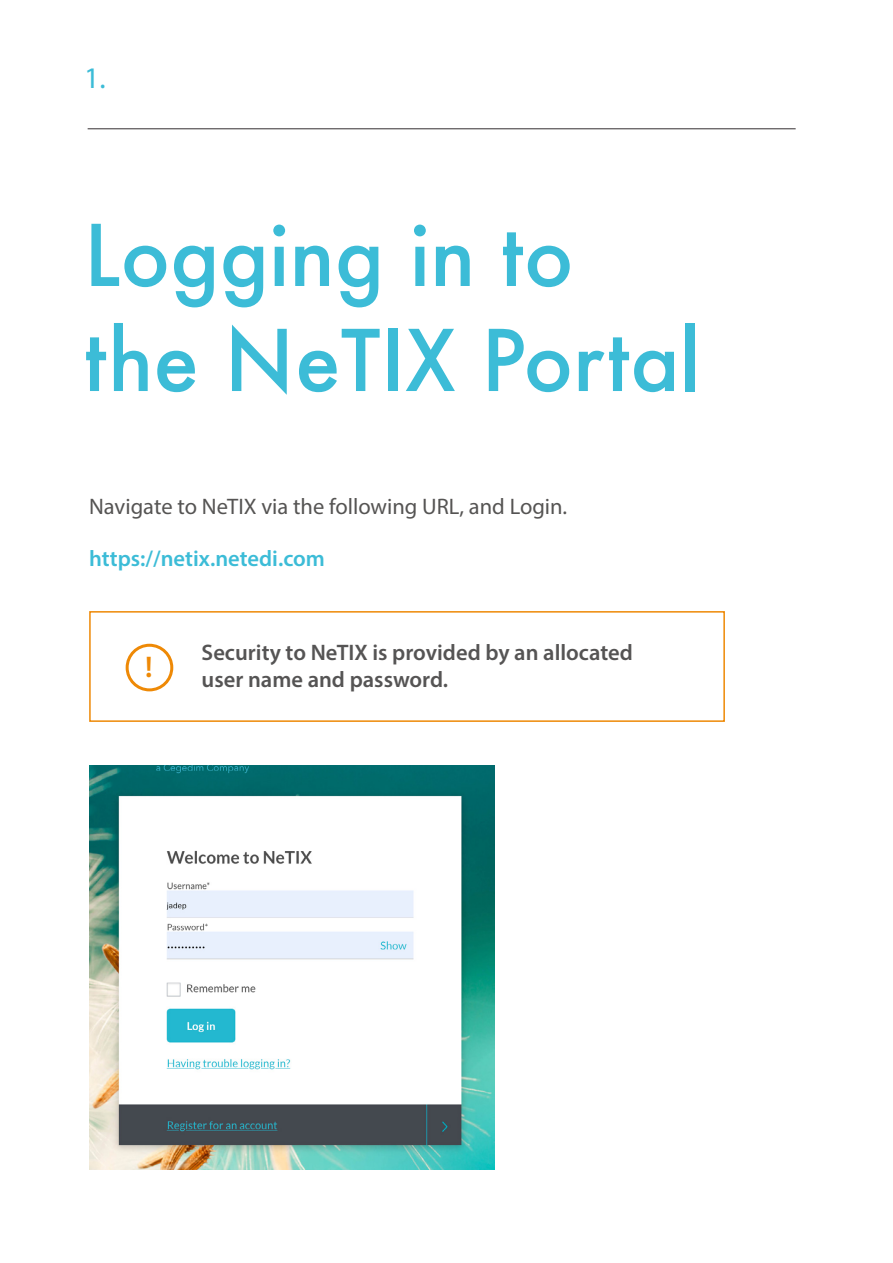
<style>
.page{position:relative;width:893px;height:1263px;background:#fff}
.page>*{position:absolute;margin:0;border:0;box-sizing:border-box;transform-origin:0 0}
.t1{font:500 82.5px/105px "Futura";color:#3cbcd7}
.t2{font:30px "Myriad Pro";color:#3cbcd7}
.t3{font:600 30px "Myriad Pro";color:#ee8906}
.t4{font:600 22.5px/27px "Myriad Pro";color:#555454}
.t5{font:22.5px "Myriad Pro";color:#555453}
.t6{font:600 22.5px "Myriad Pro";color:#3cbcd7}
</style>
<div class="page">
<hr style="left:88px;top:128px;width:708px;height:1px;background:#342f31">
<div style="left:89px;top:611px;width:636px;height:111px;background:#fff;border:2px solid #ee8906"></div>
<div style="left:126px;top:644px;width:47px;height:47px;border:3px solid #ee8906;border-radius:50%"></div>
<img style="left:89px;top:766px;width:405px;height:403px">
<h2 class="t2" style="left:84px;top:60px;width:23px">1.</h2>
<h1 class="t1" style="left:84px;top:202px;width:618px">Logging in to the NeTIX Portal</h1>
<p class="t5" style="left:89px;top:493px;width:479px">Navigate to NeTIX via the following URL, and Login.</p>
<p class="t6" style="left:89px;top:544px;width:237px">https://netix.netedi.com</p>
<h2 class="t3" style="left:145px;top:648px;width:9px">!</h2>
<p class="t4" style="left:202px;top:638px;width:433px">Security to NeTIX is provided by an allocated user name and password.</p>
</div>
